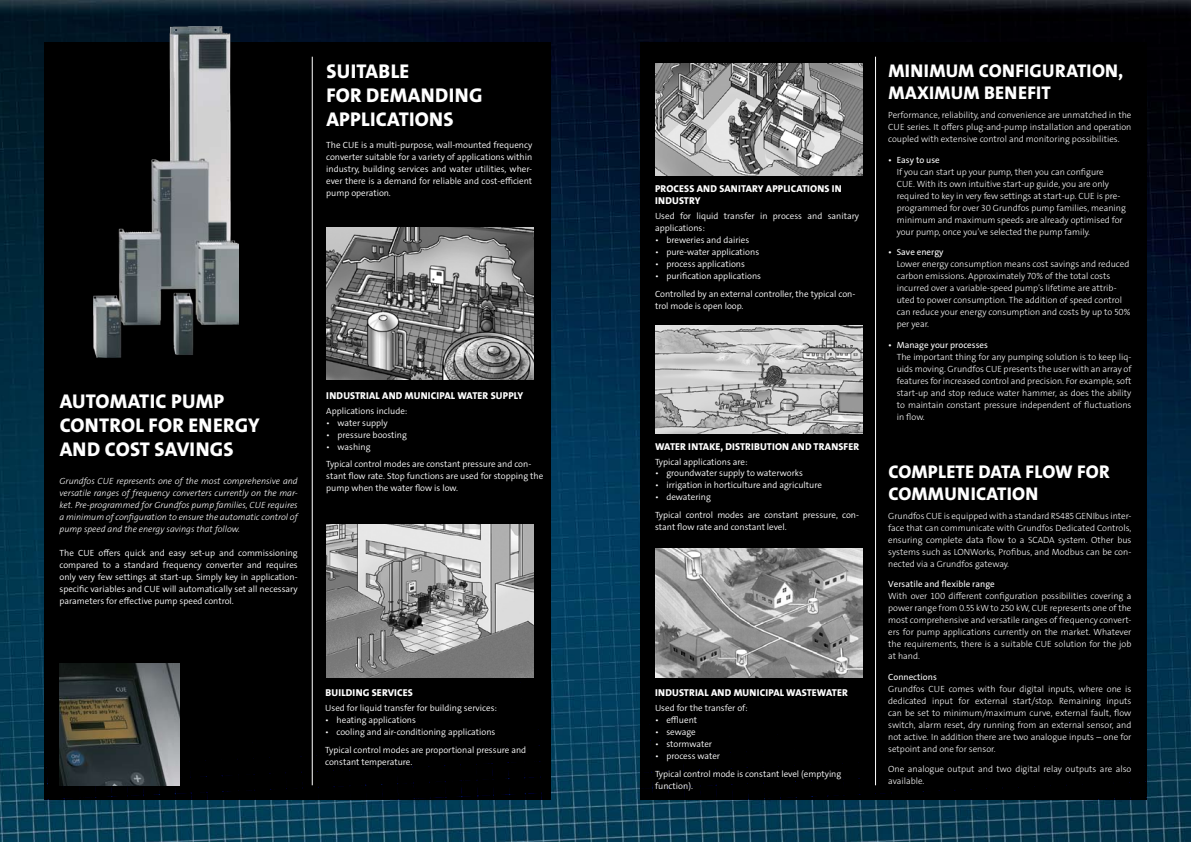
<style>
.page{position:relative;width:1191px;height:842px;background:#fff}
.page>*{position:absolute;margin:0;border:0;box-sizing:border-box;transform-origin:0 0}
.t1{font:20px/24px "Grundfos The Sans OT 8 XB";letter-spacing:.015em;color:#fff}
.t2{font:18.5px/22px "Grundfos The Sans OT 8 XB";letter-spacing:.015em;color:#fff}
.t3{font:10px/12px "Grundfos The Sans OT 8 XB";letter-spacing:.015em;color:#fff}
.t4{font:9px/12px "Grundfos The Sans OT 3 L";color:#fff;text-align:justify}
.t5{font:9px/12px "Grundfos The Sans OT 4 SL";color:#fff}
.t6{font:9px/12px "Grundfos The Sans OT 3 L Italic";color:#fff;text-align:justify}
.t7{font:9px "Grundfos The Sans OT 5 R";color:#fff}
</style>
<div class="page">
<img style="left:0;top:0;width:1191px;height:842px">
<div style="left:45px;top:42px;width:506px;height:758px;background:#000"></div>
<div style="left:640px;top:42px;width:506px;height:758px;background:#000"></div>
<img style="left:60px;top:663px;width:119px;height:122px">
<hr style="left:312px;top:57px;width:1px;height:728px;background:#fff">
<hr style="left:875px;top:57px;width:1px;height:728px;background:#fff">
<img style="left:326px;top:228px;width:207px;height:152px">
<img style="left:655px;top:63px;width:207px;height:113px">
<img style="left:655px;top:326px;width:207px;height:107px">
<img style="left:655px;top:549px;width:207px;height:128px">
<img style="left:326px;top:524px;width:207px;height:153px">
<img style="left:94px;top:26px;width:144px;height:332px">
<h1 class="t1" style="left:326px;top:59px;width:158px">SUITABLE<br>FOR DEMANDING<br>APPLICATIONS</h1>
<p class="t5" style="left:326px;top:139px;width:208px;text-align:justify">The CUE is a multi-purpose, wall-mounted frequency converter suitable for a variety of applications within industry, building services and water utilities, wher&shy;ever there is a demand for reliable and cost-efficient pump operation.</p>
<h1 class="t1" style="left:60px;top:390px;width:202px">AUTOMATIC PUMP<br>CONTROL FOR ENERGY<br>AND COST SAVINGS</h1>
<p class="t6" style="left:60px;top:475px;width:240px">Grundfos CUE represents one of the most comprehensive and versatile ranges of frequency converters currently on the mar&shy;ket. Pre-programmed for Grundfos pump families, CUE requires a minimum of configuration to ensure the automatic control of pump speed and the energy savings that follow.</p>
<p class="t5" style="left:60px;top:547px;width:240px;text-align:justify">The CUE offers quick and easy set-up and commissioning compared to a standard frequency converter and requires only very few settings at start-up. Simply key in application&shy;specific variables and CUE will automatically set all necessary parameters for effective pump speed control.</p>
<p class="t3" style="left:326px;top:390px;width:198px">INDUSTRIAL AND MUNICIPAL WATER SUPPLY</p>
<p class="t5" style="left:326px;top:405px;width:83px">Applications include:</p>
<p class="t5" style="left:326px;top:417px;width:63px">• water supply</p>
<p class="t5" style="left:326px;top:429px;width:82px">• pressure boosting</p>
<p class="t5" style="left:326px;top:438px;width:207px;line-height:17.7px">• washing<br>Typical control modes are constant pressure and con-</p>
<p class="t5" style="left:326px;top:470px;width:218px">stant flow rate. Stop functions are used for stopping the pump when the water flow is low.</p>
<p class="t3" style="left:325px;top:687px;width:89px">BUILDING SERVICES</p>
<p class="t5" style="left:325px;top:702px;width:173px">Used for liquid transfer for building services:</p>
<p class="t5" style="left:325px;top:714px;width:92px">• heating applications</p>
<p class="t5" style="left:325px;top:723px;width:202px;line-height:17.7px">• cooling and air-conditioning applications<br>Typical control modes are proportional pressure and</p>
<p class="t5" style="left:325px;top:756px;width:89px">constant temperature.</p>
<p class="t3" style="left:655px;top:183px;width:188px">PROCESS AND SANITARY APPLICATIONS IN<br>INDUSTRY</p>
<p class="t5" style="left:655px;top:210px;width:206px">Used for liquid transfer in process and sanitary applications:</p>
<p class="t5" style="left:655px;top:234px;width:96px">• breweries and dairies</p>
<p class="t5" style="left:655px;top:246px;width:106px">• pure-water applications</p>
<p class="t5" style="left:655px;top:258px;width:91px">• process applications</p>
<p class="t5" style="left:655px;top:267px;width:202px;line-height:17.7px">• purification applications<br>Controlled by an external controller, the typical con-</p>
<p class="t5" style="left:655px;top:300px;width:90px">trol mode is open loop.</p>
<p class="t3" style="left:655px;top:440px;width:205px">WATER INTAKE, DISTRIBUTION AND TRANSFER</p>
<p class="t5" style="left:655px;top:455px;width:94px">Typical applications are:</p>
<p class="t5" style="left:655px;top:467px;width:149px">• groundwater supply to waterworks</p>
<p class="t5" style="left:655px;top:479px;width:168px">• irrigation in horticulture and agriculture</p>
<p class="t5" style="left:655px;top:489px;width:206px;line-height:17.7px">• dewatering<br>Typical control modes are constant pressure, con-</p>
<p class="t5" style="left:655px;top:521px;width:133px">stant flow rate and constant level.</p>
<p class="t3" style="left:655px;top:687px;width:194px">INDUSTRIAL AND MUNICIPAL WASTEWATER</p>
<p class="t5" style="left:655px;top:702px;width:94px">Used for the transfer of:</p>
<p class="t5" style="left:655px;top:714px;width:44px">• effluent</p>
<p class="t5" style="left:655px;top:726px;width:42px">• sewage</p>
<p class="t5" style="left:655px;top:738px;width:59px">• stormwater</p>
<p class="t5" style="left:655px;top:747px;width:188px;line-height:17.7px">• process water<br>Typical control mode is constant level (emptying</p>
<p class="t5" style="left:655px;top:780px;width:39px">function).</p>
<h2 class="t2" style="left:888px;top:60px;width:236px">MINIMUM CONFIGURATION,<br>MAXIMUM BENEFIT</h2>
<p class="t4" style="left:888px;top:109px;width:245px">Performance, reliability, and convenience are unmatched in the CUE series. It offers plug-and-pump installation and operation coupled with extensive control and monitoring possibilities.</p>
<p class="t7" style="left:888px;top:154px;width:53px">• Easy to use</p>
<p class="t4" style="left:896px;top:166px;width:231px;text-align:left">If you can start up your pump, then you can configure<br>CUE. With its own intuitive start-up guide, you are only required to key in very few settings at start-up. CUE is pre&shy;programmed for over 30 Grundfos pump families, meaning minimum and maximum speeds are already optimised for your pump, once you’ve selected the pump family.</p>
<p class="t7" style="left:888px;top:246px;width:57px">• Save energy</p>
<p class="t4" style="left:896px;top:258px;width:235px;text-align:left">Lower energy consumption means cost savings and reduced carbon emissions. Approximately 70% of the total costs incurred over a variable-speed pump’s lifetime are attrib&shy;uted to power consumption. The addition of speed control can reduce your energy consumption and costs by up to 50% per year.</p>
<p class="t7" style="left:888px;top:339px;width:101px">• Manage your processes</p>
<p class="t4" style="left:896px;top:351px;width:236px">The important thing for any pumping solution is to keep liq&shy;uids moving. Grundfos CUE presents the user with an array of features for increased control and precision. For example, soft start-up and stop reduce water hammer, as does the ability to maintain constant pressure independent of fluctuations in flow.</p>
<h2 class="t2" style="left:888px;top:461px;width:223px">COMPLETE DATA FLOW FOR<br>COMMUNICATION</h2>
<p class="t4" style="left:888px;top:510px;width:245px">Grundfos CUE is equipped with a standard RS485 GENIbus inter&shy;face that can communicate with Grundfos Dedicated Controls, ensuring complete data flow to a SCADA system. Other bus systems such as LONWorks, Profibus, and Modbus can be con&shy;nected via a Grundfos gateway.</p>
<p class="t7" style="left:888px;top:578px;width:108px">Versatile and flexible range</p>
<p class="t4" style="left:888px;top:590px;width:245px">With over 100 different configuration possibilities covering a power range from 0.55 kW to 250 kW, CUE represents one of the most comprehensive and versatile ranges of frequency convert&shy;ers for pump applications currently on the market. Whatever the requirements, there is a suitable CUE solution for the job at hand.</p>
<p class="t7" style="left:888px;top:671px;width:50px">Connections</p>
<p class="t4" style="left:888px;top:683px;width:245px">Grundfos CUE comes with four digital inputs, where one is dedicated input for external start/stop. Remaining inputs can be set to minimum/maximum curve, external fault, flow switch, alarm reset, dry running from an external sensor, and not active. In addition there are two analogue inputs – one for setpoint and one for sensor.</p>
<p class="t4" style="left:888px;top:763px;width:245px">One analogue output and two digital relay outputs are also available.</p>
</div>
